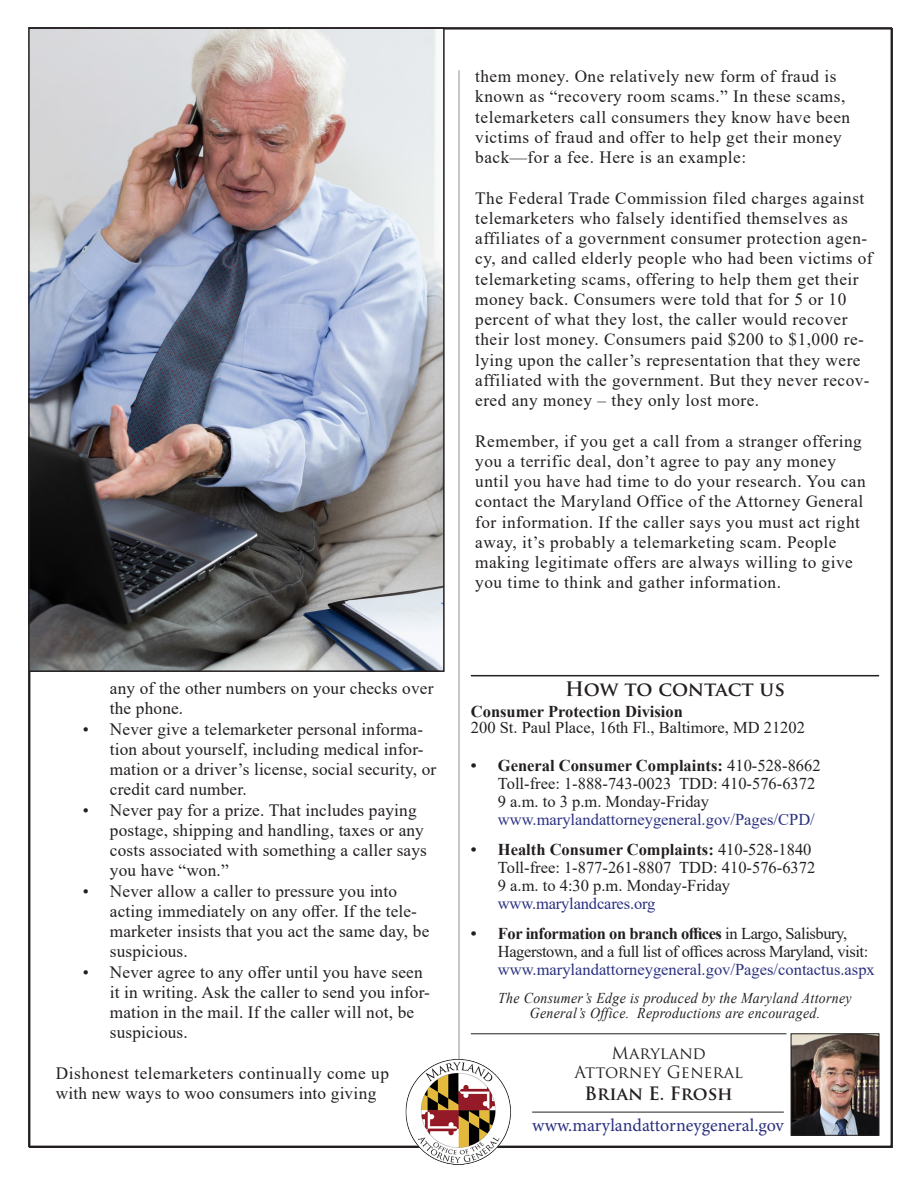
<style>
.page{position:relative;width:918px;height:1188px;background:#fff}
.page>*{position:absolute;margin:0;border:0;box-sizing:border-box;transform-origin:0 0}
.Sub_Article_Heads{font:700 19.5px "Trajan Pro";letter-spacing:-.005em;color:#231f20}
.t1{font:18px "Minion Pro";color:#2a3080}
.t2{font:700 18px "Trajan Pro";letter-spacing:-.005em;color:#231f20}
.t3{font:17.25px/20.2px "Times New Roman";letter-spacing:.03em;color:#231f20}
.t4{font:17.25px/20.2px "Times New Roman";letter-spacing:.01em;color:#231f20}
.t5{font:16.5px/18px "Times New Roman";color:#231f20}
.t6{font:16.5px "Trajan Pro";color:#231f20}
.lists{font:italic 15px/15px "Times New Roman";letter-spacing:.025em;color:#231f20;text-align:center;scale:.92 1}
.s1{font-weight:700}
.s2{color:#2a3080}
</style>
<div class="page">
<hr style="left:471px;top:675px;width:408px;height:1px;background:#231f20">
<img style="left:793px;top:1035px;width:84px;height:99px">
<div style="left:791px;top:1033px;width:88px;height:103px;border:1px solid #231f20"></div>
<hr style="left:532px;top:1112px;width:252px;height:1px;background:#231f20">
<hr style="left:459px;top:70px;width:1px;height:1004px;background:#231f20">
<img style="left:405px;top:1058px;width:108px;height:107px">
<hr style="left:471px;top:1033px;width:316px;height:1px;background:#231f20">
<img style="left:31px;top:30px;width:411px;height:639px">
<div style="left:28px;top:27px;width:417px;height:645px;border:2px solid #231f20"></div>
<p class="t3" style="left:475px;top:66px;width:376px">them money. One relatively new form of fraud is known as “recovery room scams.” In these scams, telemarketers call consumers they know have been victims of fraud and offer to help get their money back—for a fee. Here is an example:</p>
<p class="t3" style="left:475px;top:187px;width:399px">The Federal Trade Commission filed charges against telemarketers who falsely identified themselves as affiliates of a government consumer protection agen&shy;cy, and called elderly people who had been victims of telemarketing scams, offering to help them get their money back. Consumers were told that for 5 or 10 percent of what they lost, the caller would recover their lost money. Consumers paid $200 to $1,000 re&shy;lying upon the caller’s representation that they were affiliated with the government. But they never recov&shy;ered any money – they only lost more.</p>
<p class="t3" style="left:475px;top:430px;width:392px">Remember, if you get a call from a stranger offering you a terrific deal, don’t agree to pay any money until you have had time to do your research. You can contact the Maryland Office of the Attorney General for information. If the caller says you must act right away, it’s probably a telemarketing scam. People making legitimate offers are always willing to give you time to think and gather information.</p>
<p class="t4" style="left:110px;top:678px;width:325px">any of the other numbers on your checks over the phone.</p>
<p class="t4" style="left:110px;top:718px;width:328px;text-indent:-27px">• Never give a telemarketer personal informa&shy;tion about yourself, including medical infor&shy;mation or a driver’s license, social security, or credit card number.</p>
<p class="t4" style="left:110px;top:799px;width:319px;text-indent:-27px">• Never pay for a prize. That includes paying postage, shipping and handling, taxes or any costs associated with something a caller says you have “won.”</p>
<p class="t4" style="left:110px;top:880px;width:321px;text-indent:-27px">• Never allow a caller to pressure you into acting immediately on any offer. If the tele&shy;marketer insists that you act the same day, be suspicious.</p>
<p class="t4" style="left:110px;top:961px;width:322px;text-indent:-27px">• Never agree to any offer until you have seen it in writing. Ask the caller to send you infor&shy;mation in the mail. If the caller will not, be suspicious.</p>
<p class="t3" style="left:56px;top:1062px;width:335px">Dishonest telemarketers continually come up with new ways to woo consumers into giving</p>
<p class="Sub_Article_Heads" style="left:565px;top:677px;width:221px">How to contact us</p>
<p class="t5" style="left:471px;top:702px;width:336px;line-height:16.5px"><span class="s1">Consumer Protection Division<br></span>200 St. Paul Place, 16th Fl., Baltimore, MD 21202</p>
<p class="t5" style="left:498px;top:756px;width:324px;text-indent:-27px"><span class="s1">• General Consumer Complaints:</span> 410-528-8662<br>Toll-free: 1-888-743-0023 TDD: 410-576-6372<br>9 a.m. to 3 p.m. Monday-Friday <span class="s2">www.marylandattorneygeneral.gov/Pages/CPD/</span></p>
<p class="t5" style="left:498px;top:840px;width:319px;text-indent:-27px"><span class="s1">• Health Consumer Complaints:</span> 410-528-1840<br>Toll-free: 1-877-261-8807 TDD: 410-576-6372<br>9 a.m. to 4:30 p.m. Monday-Friday <span class="s2">www.marylandcares.org</span></p>
<p class="t5" style="left:498px;top:924px;width:378px;text-indent:-27px"><span class="s1">• For information on branch offices</span> in Largo, Salisbury,<br>Hagerstown, and a full list of offices across Maryland, visit: <span class="s2">www.marylandattorneygeneral.gov/Pages/contactus.aspx</span></p>
<p class="lists" style="left:498px;top:990px;width:386px">The Consumer’s Edge is produced by the Maryland Attorney<br>General’s Office. Reproductions are encouraged.</p>
<p class="t6" style="left:612px;top:1042px;width:96px">Maryland</p>
<p class="t6" style="left:575px;top:1062px;width:170px">Attorney General</p>
<p class="t2" style="left:585px;top:1082px;width:150px">Brian E. Frosh</p>
<p class="t1" style="left:532px;top:1113px;width:253px">www.marylandattorneygeneral.gov</p>
</div>
